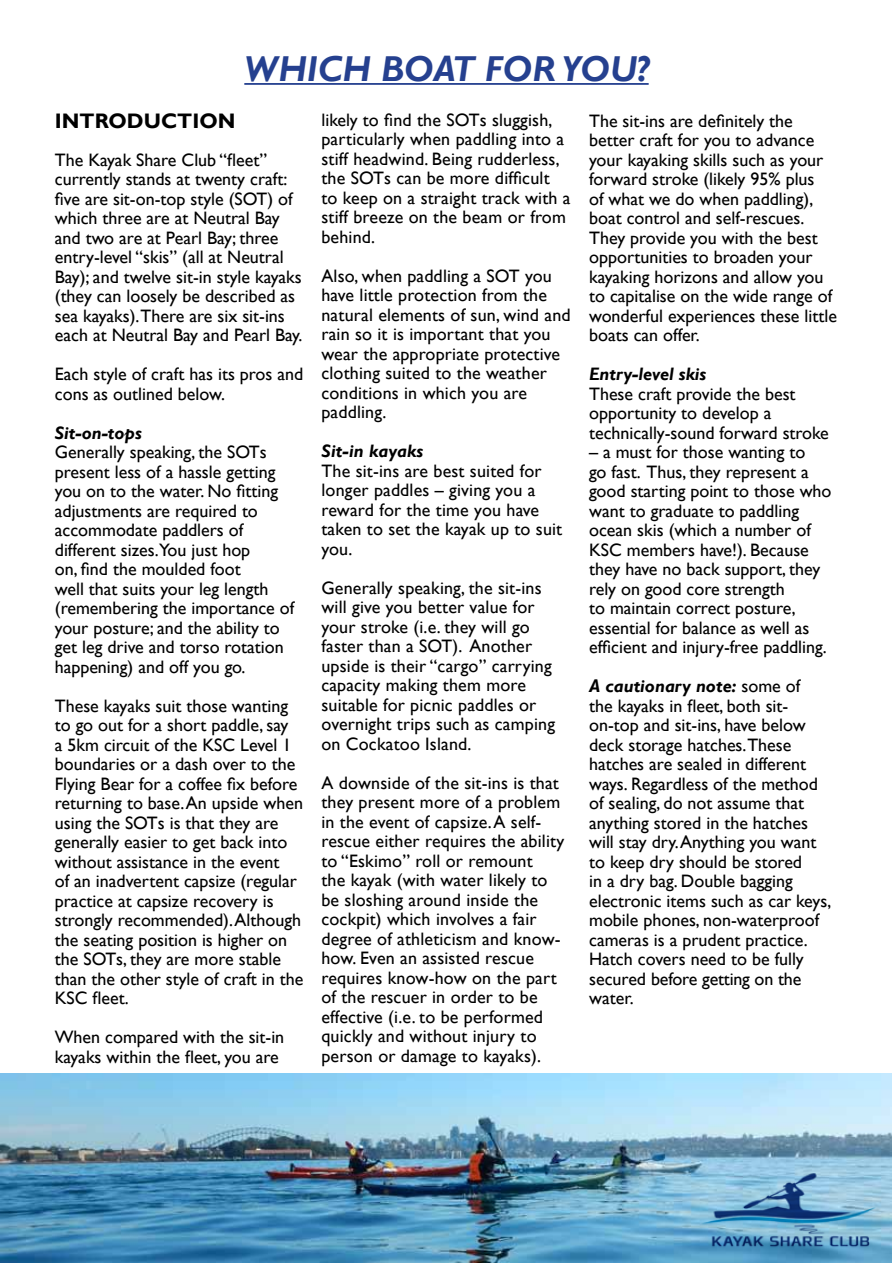
<style>
.page{position:relative;width:893px;height:1263px;background:#fff}
.page>*{position:absolute;margin:0;border:0;box-sizing:border-box;transform-origin:0 0}
.t1{font:italic 700 36px "Gill Sans";color:#25408f}
.t2{font:700 21px "Gill Sans";color:#000}
.t3{font:18px/19.5px "Gill Sans";color:#000}
.t4{font:italic 700 18px "Gill Sans";color:#000}
.s1{font-weight:700;font-style:italic}
</style>
<div class="page">
<hr style="left:244px;top:83px;width:405px;height:2px;background:#25408f">
<img style="left:0;top:1074px;width:892px;height:189px">
<img style="left:696px;top:1173px;width:186px;height:83px">
<h1 class="t1" style="left:244px;top:48px;width:406px">WHICH BOAT FOR YOU?</h1>
<p class="t2" style="left:55px;top:109px;width:182px">INTRODUCTION</p>
<p class="t3" style="left:55px;top:150px;width:249px">The Kayak Share Club “fleet” currently stands at twenty craft: five are sit-on-top style (SOT) of which three are at Neutral Bay and two are at Pearl Bay; three entry-level “skis” (all at Neutral<br>Bay); and twelve sit-in style kayaks (they can loosely be described as sea kayaks).There are six sit-ins each at Neutral Bay and Pearl Bay.</p>
<p class="t3" style="left:55px;top:365px;width:250px">Each style of craft has its pros and cons as outlined below.</p>
<p class="t4" style="left:55px;top:422px;width:89px">Sit-on-tops</p>
<p class="t3" style="left:55px;top:443px;width:241px">Generally speaking, the SOTs present less of a hassle getting you on to the water. No fitting adjustments are required to accommodate paddlers of different sizes.You just hop<br>on, find the moulded foot<br>well that suits your leg length (remembering the importance of your posture; and the ability to get leg drive and torso rotation happening) and off you go.</p>
<p class="t3" style="left:55px;top:696px;width:250px">These kayaks suit those wanting to go out for a short paddle, say<br>a 5km circuit of the KSC Level 1 boundaries or a dash over to the<br>Flying Bear for a coffee fix before returning to base. An upside when using the SOTs is that they are generally easier to get back into without assistance in the event<br>of an inadvertent capsize (regular practice at capsize recovery is strongly recommended). Although the seating position is higher on the SOTs, they are more stable than the other style of craft in the<br>KSC fleet.</p>
<p class="t3" style="left:55px;top:1028px;width:231px">When compared with the sit-in kayaks within the fleet, you are</p>
<p class="t3" style="left:321px;top:110px;width:251px">likely to find the SOTs sluggish, particularly when paddling into a stiff headwind. Being rudderless, the SOTs can be more difficult<br>to keep on a straight track with a stiff breeze on the beam or from behind.</p>
<p class="t3" style="left:321px;top:266px;width:251px">Also, when paddling a SOT you have little protection from the natural elements of sun, wind and rain so it is important that you wear the appropriate protective clothing suited to the weather conditions in which you are paddling.</p>
<p class="t4" style="left:321px;top:441px;width:103px">Sit-in kayaks</p>
<p class="t3" style="left:321px;top:461px;width:242px">The sit-ins are best suited for longer paddles – giving you a reward for the time you have taken to set the kayak up to suit you.</p>
<p class="t3" style="left:321px;top:578px;width:235px">Generally speaking, the sit-ins will give you better value for your stroke (i.e. they will go faster than a SOT). Another upside is their “cargo” carrying capacity making them more suitable for picnic paddles or overnight trips such as camping on Cockatoo Island.</p>
<p class="t3" style="left:321px;top:773px;width:244px">A downside of the sit-ins is that they present more of a problem in the event of capsize. A self&shy;rescue either requires the ability to “Eskimo” roll or remount<br>the kayak (with water likely to be sloshing around inside the cockpit) which involves a fair degree of athleticism and know&shy;how. Even an assisted rescue requires know-how on the part of the rescuer in order to be effective (i.e. to be performed quickly and without injury to person or damage to kayaks).</p>
<p class="t3" style="left:589px;top:111px;width:249px">The sit-ins are definitely the better craft for you to advance your kayaking skills such as your forward stroke (likely 95% plus<br>of what we do when paddling), boat control and self-rescues.<br>They provide you with the best opportunities to broaden your kayaking horizons and allow you to capitalise on the wide range of wonderful experiences these little boats can offer.</p>
<p class="t4" style="left:589px;top:364px;width:119px">Entry-level skis</p>
<p class="t3" style="left:589px;top:384px;width:241px">These craft provide the best opportunity to develop a technically-sound forward stroke</p>
<p class="t3" style="left:589px;top:443px;width:244px">– a must for those wanting to<br>go fast. Thus, they represent a good starting point to those who want to graduate to paddling ocean skis (which a number of<br>KSC members have!). Because they have no back support, they rely on good core strength<br>to maintain correct posture, essential for balance as well as efficient and injury-free paddling.</p>
<p class="t3" style="left:589px;top:677px;width:244px"><span class="s1">A cautionary note:</span> some of<br>the kayaks in fleet, both sit&shy;on-top and sit-ins, have below deck storage hatches.These hatches are sealed in different ways. Regardless of the method of sealing, do not assume that anything stored in the hatches will stay dry. Anything you want to keep dry should be stored<br>in a dry bag. Double bagging electronic items such as car keys, mobile phones, non-waterproof cameras is a prudent practice.<br>Hatch covers need to be fully secured before getting on the water.</p>
</div>
